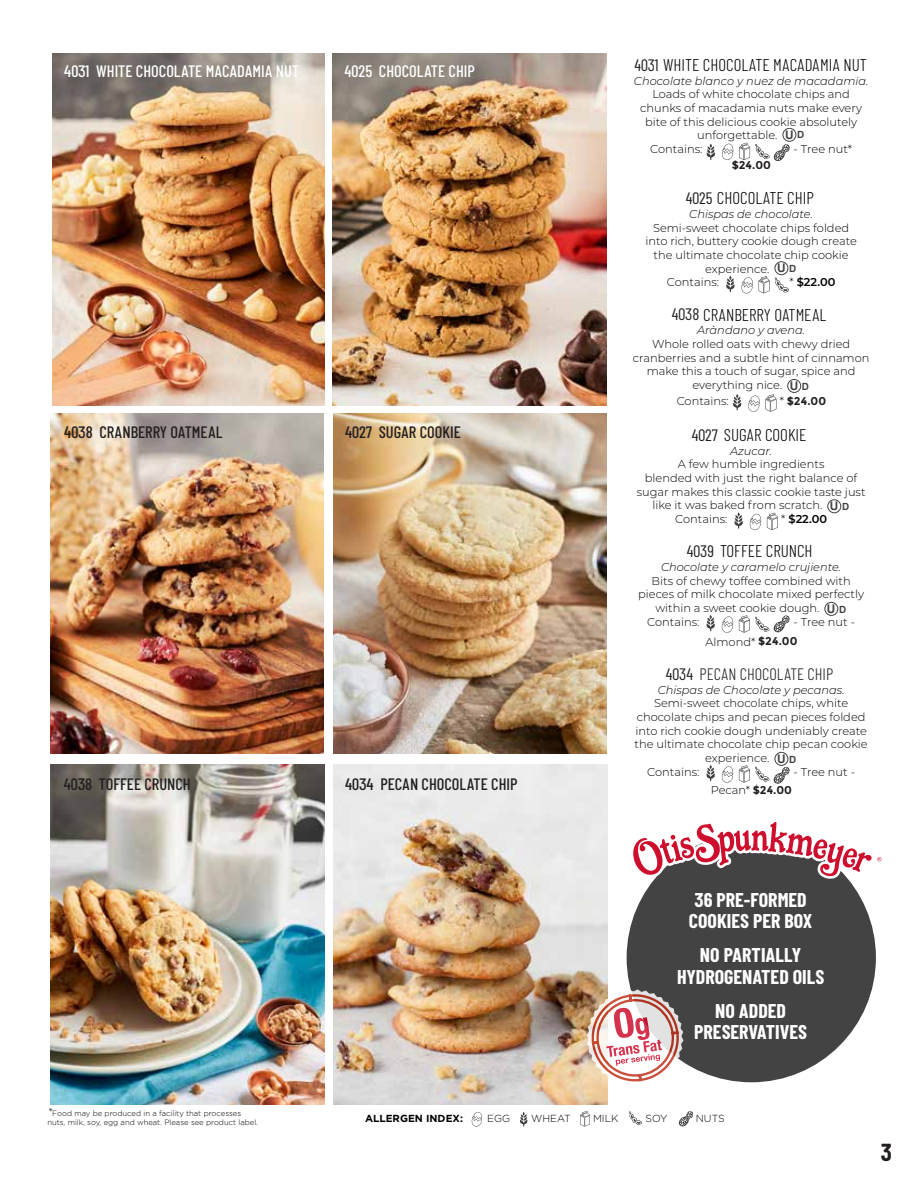
<style>
.page{position:relative;width:918px;height:1188px;background:#fff}
.page>*{position:absolute;margin:0;border:0;box-sizing:border-box;transform-origin:0 0}
.t1{font:700 24px "Barlow Condensed";color:#231f20}
.t2{font:700 19.95px/21.3px "Barlow Condensed";color:#fff;text-align:center}
.t3{font:300 17.1px "Barlow Condensed";color:#000}
.t4{font:500 16.5px "Barlow Condensed";color:#231f20}
.t5{font:500 16.5px "Barlow Condensed";color:#fff}
.t6{font:300 16.5px "Barlow Condensed";color:#231f20}
.t7{font:16.5px "Barlow Condensed";color:#231f20}
.t8{font:300 11.4px/13.6px "Montserrat";color:#000;text-align:center}
.t9{font:italic 300 11.4px "Montserrat";color:#000}
.t10{font:600 11.4px "Montserrat";color:#000}
.t11{font:700 11.25px "Montserrat";color:#231f20}
.t12{font:300 10.2px "Gotham";color:#000}
.t13{font:700 10.2px "Gotham";color:#000}
.t14{font:300 7.65px/9.1px "Gotham";color:#000}
.s1{font-family:"Arial";font-weight:700;font-size:11.85px}
.s2{font-family:"Arial";font-weight:700;font-size:9.9px}
.s3{font-weight:300}
.s4{font-style:italic}
.s5{font-weight:600}
.s6{font-weight:400}
.s7{font-style:italic;font-size:11.4px}
</style>
<div class="page">
<svg style="left:471px;top:1112px;width:11px;height:15px"></svg>
<svg style="left:520px;top:1112px;width:8px;height:15px"></svg>
<svg style="left:580px;top:1111px;width:10px;height:16px"></svg>
<svg style="left:629px;top:1111px;width:13px;height:14px"></svg>
<svg style="left:678px;top:1111px;width:15px;height:16px"></svg>
<img style="left:51px;top:414px;width:272px;height:340px">
<img style="left:334px;top:765px;width:274px;height:340px">
<img style="left:51px;top:765px;width:273px;height:340px">
<img style="left:334px;top:414px;width:272px;height:340px">
<div style="left:782px;top:128px;width:14px;height:14px;border:1px solid #000;border-radius:50%"></div>
<svg style="left:707px;top:144px;width:8px;height:16px"></svg>
<svg style="left:722px;top:143px;width:68px;height:18px"></svg>
<div style="left:774px;top:262px;width:14px;height:13px;border:1px solid #000;border-radius:50%"></div>
<svg style="left:726px;top:276px;width:9px;height:16px"></svg>
<svg style="left:741px;top:277px;width:12px;height:17px"></svg>
<svg style="left:759px;top:276px;width:30px;height:18px"></svg>
<div style="left:787px;top:379px;width:14px;height:14px;border:1px solid #000;border-radius:50%"></div>
<svg style="left:733px;top:394px;width:8px;height:16px"></svg>
<svg style="left:748px;top:394px;width:29px;height:18px"></svg>
<div style="left:827px;top:499px;width:14px;height:14px;border:1px solid #000;border-radius:50%"></div>
<svg style="left:734px;top:512px;width:9px;height:17px"></svg>
<svg style="left:749px;top:514px;width:12px;height:16px"></svg>
<svg style="left:767px;top:513px;width:11px;height:17px"></svg>
<div style="left:824px;top:602px;width:14px;height:14px;border:1px solid #000;border-radius:50%"></div>
<svg style="left:706px;top:615px;width:9px;height:16px"></svg>
<svg style="left:721px;top:616px;width:12px;height:17px"></svg>
<svg style="left:739px;top:615px;width:51px;height:18px"></svg>
<div style="left:774px;top:752px;width:14px;height:14px;border:1px solid #000;border-radius:50%"></div>
<svg style="left:706px;top:765px;width:9px;height:16px"></svg>
<svg style="left:721px;top:766px;width:12px;height:17px"></svg>
<svg style="left:739px;top:765px;width:51px;height:19px"></svg>
<img style="left:53px;top:53px;width:271px;height:353px">
<img style="left:333px;top:53px;width:273px;height:353px">
<div style="left:627px;top:833px;width:249px;height:249px;background:#444344;border-radius:50%"></div>
<svg style="left:587px;top:989px;width:97px;height:97px"></svg>
<svg style="left:633px;top:822px;width:249px;height:59px"></svg>
<div style="left:732px;top:160px;width:41px;height:21px;background:#fff"></div>
<p class="t5" style="left:64px;top:61px;width:237px">4031 WHITE CHOCOLATE MACADAMIA NUT</p>
<p class="t5" style="left:345px;top:61px;width:132px">4025 CHOCOLATE CHIP</p>
<p class="t4" style="left:64px;top:421px;width:160px">4038 CRANBERRY OATMEAL</p>
<p class="t4" style="left:345px;top:421px;width:117px">4027 SUGAR COOKIE</p>
<p class="t4" style="left:64px;top:774px;width:128px">4038 TOFFEE CRUNCH</p>
<p class="t4" style="left:345px;top:774px;width:174px">4034 PECAN CHOCOLATE CHIP</p>
<p class="t3" style="left:635px;top:54px;width:233px">1945 WHITE CHOCOLATE MACADAMIA NUT</p>
<p class="t9" style="left:634px;top:73px;width:236px">Chocolate blanco y nuez de macadamia.</p>
<p class="t8" style="left:652px;top:87px;width:199px">Loads of white chocolate chips and</p>
<p class="t8" style="left:640px;top:101px;width:223px">chunks of macadamia nuts make every</p>
<p class="t8" style="left:645px;top:114px;width:214px">bite of this delicious cookie absolutely</p>
<p class="t8" style="left:697px;top:128px;width:109px">unforgettable. <span class="s1">U</span> <span class="s2">D</span></p>
<p class="t8" style="left:650px;top:142px;width:54px">Contains:</p>
<p class="t8" style="left:794px;top:142px;width:60px">- Tree nut*</p>
<p class="t10" style="left:732px;top:158px;width:40px">$22.00</p>
<p class="t3" style="left:688px;top:187px;width:127px">1898 CHOCOLATE CHIP</p>
<p class="t9" style="left:689px;top:206px;width:125px">Chispas de chocolate.</p>
<p class="t8" style="left:653px;top:220px;width:198px">Semi-sweet chocolate chips folded</p>
<p class="t8" style="left:645px;top:234px;width:213px">into rich, buttery cookie dough create</p>
<p class="t8" style="left:654px;top:248px;width:197px">the ultimate chocolate chip cookie</p>
<p class="t8" style="left:705px;top:261px;width:93px">experience. <span class="s1">U</span> <span class="s2">D</span></p>
<p class="t8" style="left:667px;top:275px;width:54px">Contains:</p>
<p class="t10" style="left:790px;top:274px;width:47px"><span class="s3">*</span> $22.00</p>
<p class="t3" style="left:676px;top:304px;width:152px">1967 CRANBERRY OATMEAL</p>
<p class="t8" style="left:633px;top:323px;width:238px"><span class="s4">Aràndano y avena.<br></span>Whole rolled oats with chewy dried cranberries and a subtle hint of cinnamon make this a touch of sugar, spice and everything nice. <span class="s1">U</span> <span class="s2">D</span></p>
<p class="t8" style="left:677px;top:393px;width:54px">Contains:</p>
<p class="t10" style="left:780px;top:393px;width:47px"><span class="s3">*</span> $22.00</p>
<p class="t3" style="left:696px;top:424px;width:112px">1900 SUGAR COOKIE</p>
<p class="t9" style="left:730px;top:443px;width:43px">Azucar.</p>
<p class="t8" style="left:678px;top:457px;width:148px">A few humble ingredients</p>
<p class="t8" style="left:645px;top:471px;width:214px">blended with just the right balance of</p>
<p class="t8" style="left:637px;top:484px;width:230px">sugar makes this classic cookie taste just</p>
<p class="t8" style="left:652px;top:498px;width:198px">like it was baked from scratch. <span class="s1">U</span> <span class="s2">D</span></p>
<p class="t8" style="left:675px;top:512px;width:54px">Contains:</p>
<p class="t10" style="left:781px;top:511px;width:47px"><span class="s3">*</span> $22.00</p>
<p class="t3" style="left:690px;top:540px;width:125px">2022 TOFFEE CRUNCH</p>
<p class="t9" style="left:661px;top:559px;width:182px">Chocolate y caramelo crujiente.</p>
<p class="t8" style="left:652px;top:573px;width:201px">Bits of chewy toffee combined with</p>
<p class="t8" style="left:638px;top:587px;width:227px">pieces of milk chocolate mixed perfectly</p>
<p class="t8" style="left:655px;top:601px;width:192px">within a sweet cookie dough. <span class="s1">U</span> <span class="s2">D</span></p>
<p class="t8" style="left:647px;top:614px;width:54px">Contains:</p>
<p class="t8" style="left:705px;top:611px;width:151px;line-height:20px;text-align:left;text-indent:88px">- Tree nut -<br>Almond* <span class="s5">$22.00</span></p>
<p class="t3" style="left:667px;top:663px;width:170px">2037 CHOCOLATE CHIP PECAN</p>
<p class="t9" style="left:658px;top:682px;width:188px">Chispas de Chocolate y pecanas.</p>
<p class="t8" style="left:654px;top:696px;width:196px">Semi-sweet chocolate chips, white</p>
<p class="t8" style="left:637px;top:710px;width:230px">chocolate chips and pecan pieces folded</p>
<p class="t8" style="left:635px;top:723px;width:233px">into rich cookie dough undeniably create</p>
<p class="t8" style="left:635px;top:737px;width:235px">the ultimate chocolate chip pecan cookie</p>
<p class="t8" style="left:705px;top:751px;width:93px">experience. <span class="s1">U</span> <span class="s2">D</span></p>
<p class="t8" style="left:647px;top:764px;width:54px">Contains:</p>
<p class="t8" style="left:794px;top:764px;width:63px">- Tree nut -</p>
<p class="t8" style="left:711px;top:783px;width:82px">Pecan* <span class="s5">$22.00</span></p>
<p class="t7" style="left:634px;top:55px;width:26px">4031</p>
<p class="t11" style="left:732px;top:159px;width:41px">$24.00</p>
<p class="t7" style="left:686px;top:188px;width:28px">4025</p>
<p class="t7" style="left:672px;top:304px;width:29px">4038</p>
<p class="t11" style="left:787px;top:394px;width:41px">$24.00</p>
<p class="t7" style="left:692px;top:425px;width:28px">4027</p>
<p class="t7" style="left:687px;top:541px;width:29px">4039</p>
<p class="t11" style="left:758px;top:634px;width:41px">$24.00</p>
<p class="t6" style="left:666px;top:664px;width:169px"><span class="s6">4034</span> PECAN CHOCOLATE CHIP</p>
<p class="t11" style="left:753px;top:783px;width:41px">$24.00</p>
<p class="t2" style="left:689px;top:889px;width:125px;text-align:left">36 PRE-FORMED<br>COOKIES PER BOX</p>
<p class="t2" style="left:677px;top:944px;width:149px">NO PARTIALLY<br>HYDROGENATED OILS</p>
<p class="t2" style="left:694px;top:1000px;width:114px">NO ADDED<br>PRESERVATIVES</p>
<p class="t14" style="left:47px;top:1109px;width:212px"><span class="s7">*</span>Food may be produced in a facility that processes nuts, milk, soy, egg and wheat. Please see product label.</p>
<p class="t13" style="left:365px;top:1112px;width:100px">ALLERGEN INDEX:</p>
<p class="t12" style="left:487px;top:1112px;width:24px">EGG</p>
<p class="t12" style="left:531px;top:1112px;width:41px">WHEAT</p>
<p class="t12" style="left:593px;top:1112px;width:27px">MILK</p>
<p class="t12" style="left:646px;top:1112px;width:23px">SOY</p>
<p class="t1" style="left:881px;top:1137px;width:12px">3</p>
</div>
